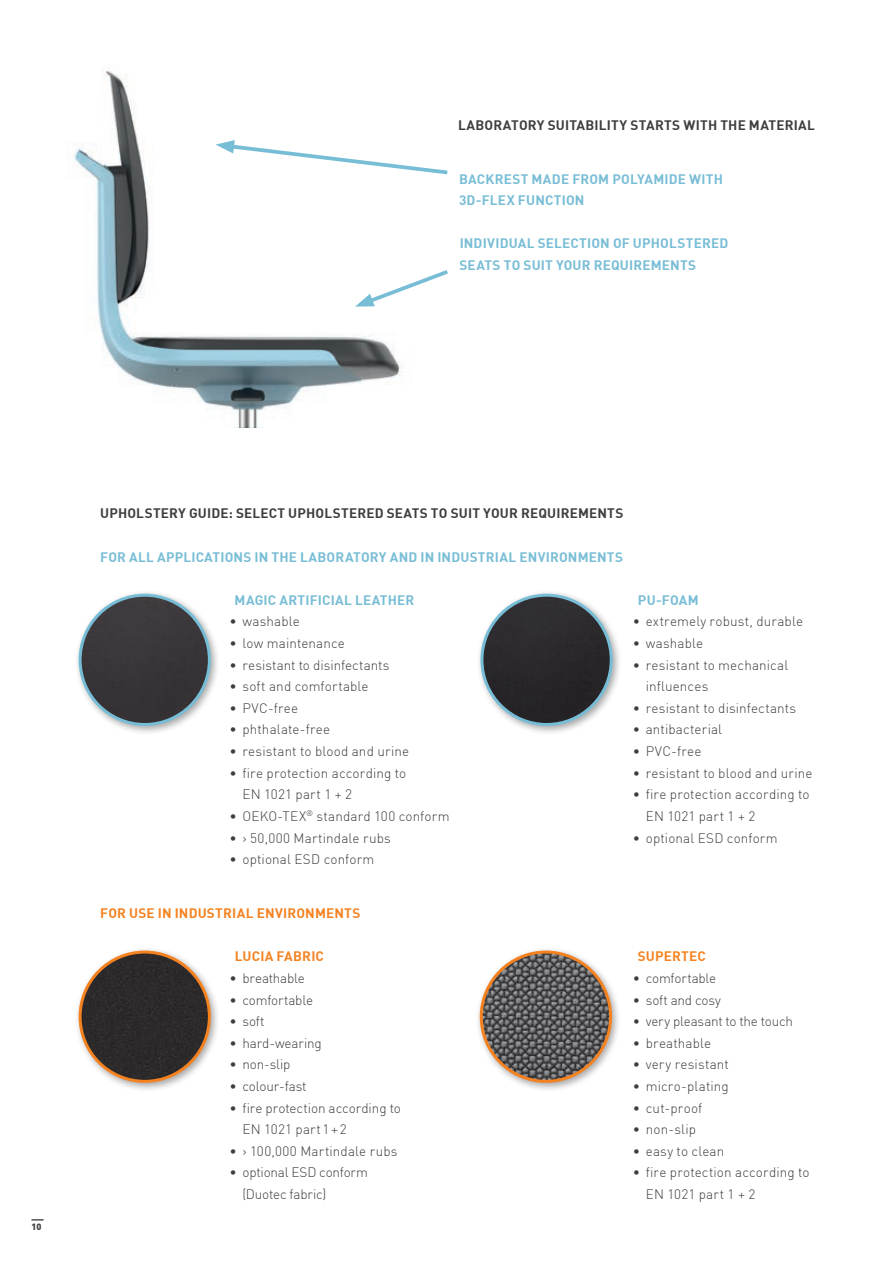
<style>
.page{position:relative;width:893px;height:1263px;background:#fff}
.page>*{position:absolute;margin:0;border:0;box-sizing:border-box;transform-origin:0 0}
.t1{font:300 13.5px/21.6px "DIN";letter-spacing:.01em;color:#3e3e3f}
.t2{font:700 13.5px/21.6px "DIN";letter-spacing:.015em;color:#78bdd6}
.t3{font:300 13.5px/21.6px "DIN";letter-spacing:-.015em;color:#3e3e3f}
.t4{font:700 13.5px "DIN";letter-spacing:.015em;color:#3e3e3f}
.t5{font:700 13.5px "DIN";letter-spacing:.015em;color:#f58220}
.t6{font:300 13.5px "DIN";letter-spacing:-.01em;color:#3e3e3f}
.t7{font:900 9px "DIN";color:#3e3e3f}
</style>
<div class="page">
<img style="left:74px;top:68px;width:328px;height:359px">
<div style="left:74px;top:946px;width:146px;height:146px;background:#231f20;opacity:.4"></div>
<div style="left:80px;top:952px;width:129px;height:129px;background:#2c2a2a;border-radius:65px"></div>
<div style="left:79px;top:950px;width:132px;height:133px;border:3px solid #f58220;border-radius:50%"></div>
<div style="left:475px;top:946px;width:146px;height:146px;background:#231f20;opacity:.4"></div>
<img style="left:481px;top:952px;width:130px;height:129px;border-radius:65px">
<div style="left:480px;top:950px;width:132px;height:133px;border:3px solid #f58220;border-radius:50%"></div>
<div style="left:74px;top:589px;width:146px;height:146px;background:#231f20;opacity:.4"></div>
<div style="left:80px;top:595px;width:129px;height:129px;background:#393539;border-radius:65px"></div>
<div style="left:79px;top:594px;width:132px;height:132px;border:3px solid #78bdd6;border-radius:50%"></div>
<div style="left:476px;top:589px;width:146px;height:146px;background:#231f20;opacity:.4"></div>
<div style="left:482px;top:595px;width:129px;height:129px;background:#2b282c;border-radius:65px"></div>
<div style="left:480px;top:594px;width:133px;height:132px;border:3px solid #78bdd6;border-radius:50%"></div>
<svg style="left:216px;top:140px;width:232px;height:37px"></svg>
<svg style="left:355px;top:267px;width:93px;height:40px"></svg>
<svg style="left:31px;top:1219px;width:13px;height:1px"></svg>
<p class="t4" style="left:458px;top:116px;width:358px">LABORATORY SUITABILITY STARTS WITH THE MATERIAL</p>
<p class="t2" style="left:459px;top:167px;width:265px">BACKREST MADE FROM POLYAMIDE WITH<br>3D-FLEX FUNCTION</p>
<p class="t2" style="left:459px;top:232px;width:270px">INDIVIDUAL SELECTION OF UPHOLSTERED<br>SEATS TO SUIT YOUR REQUIREMENTS</p>
<p class="t7" style="left:31px;top:1221px;width:11px">10</p>
<p class="t4" style="left:100px;top:505px;width:525px">UPHOLSTERY GUIDE: SELECT UPHOLSTERED SEATS TO SUIT YOUR REQUIREMENTS</p>
<p class="t2" style="left:100px;top:545px;width:524px">FOR ALL APPLICATIONS IN THE LABORATORY AND IN INDUSTRIAL ENVIRONMENTS</p>
<p class="t2" style="left:235px;top:589px;width:181px">MAGIC ARTIFICIAL LEATHER</p>
<p class="t1" style="left:230px;top:611px;width:72px">• washable</p>
<p class="t1" style="left:230px;top:632px;width:117px">• low maintenance</p>
<p class="t1" style="left:230px;top:654px;width:161px">• resistant to disinfectants</p>
<p class="t1" style="left:230px;top:675px;width:141px">• soft and comfortable</p>
<p class="t1" style="left:230px;top:697px;width:70px">• PVC-free</p>
<p class="t1" style="left:230px;top:719px;width:102px">• phthalate-free</p>
<p class="t1" style="left:230px;top:740px;width:181px">• resistant to blood and urine</p>
<p class="t1" style="left:242px;top:762px;width:165px;text-indent:-13px">• fire protection according to<br>EN 1021 part 1 + 2</p>
<p class="t1" style="left:230px;top:805px;width:221px">• OEKO-TEX<sup>®</sup> standard 100 conform</p>
<p class="t1" style="left:230px;top:827px;width:163px">• &gt; 50,000 Martindale rubs</p>
<p class="t1" style="left:230px;top:848px;width:146px">• optional ESD conform</p>
<p class="t2" style="left:638px;top:589px;width:62px">PU-FOAM</p>
<p class="t1" style="left:633px;top:611px;width:172px">• extremely robust, durable</p>
<p class="t1" style="left:633px;top:632px;width:72px">• washable</p>
<p class="t1" style="left:646px;top:654px;width:144px;text-indent:-13px">• resistant to mechanical influences</p>
<p class="t1" style="left:633px;top:697px;width:165px">• resistant to disinfectants</p>
<p class="t1" style="left:633px;top:719px;width:91px">• antibacterial</p>
<p class="t1" style="left:633px;top:740px;width:70px">• PVC-free</p>
<p class="t1" style="left:633px;top:762px;width:181px">• resistant to blood and urine</p>
<p class="t1" style="left:646px;top:783px;width:165px;text-indent:-13px">• fire protection according to<br>EN 1021 part 1 + 2</p>
<p class="t1" style="left:633px;top:827px;width:146px">• optional ESD conform</p>
<p class="t5" style="left:100px;top:904px;width:262px">FOR USE IN INDUSTRIAL ENVIRONMENTS</p>
<p class="t5" style="left:235px;top:947px;width:91px">LUCIA FABRIC</p>
<p class="t3" style="left:230px;top:967px;width:77px">• breathable</p>
<p class="t3" style="left:230px;top:989px;width:85px">• comfortable</p>
<p class="t1" style="left:230px;top:1010px;width:37px">• soft</p>
<p class="t6" style="left:230px;top:1034px;width:94px">• hard-wearing</p>
<p class="t1" style="left:230px;top:1053px;width:62px">• non-slip</p>
<p class="t3" style="left:230px;top:1075px;width:79px">• colour-fast</p>
<p class="t1" style="left:242px;top:1097px;width:160px;text-indent:-13px">• fire protection according to<br>EN 1021 part1+2</p>
<p class="t1" style="left:230px;top:1140px;width:169px">• &gt; 100,000 Martindale rubs</p>
<p class="t3" style="left:242px;top:1161px;width:127px;text-indent:-13px">• optional ESD conform (Duotec fabric)</p>
<p class="t5" style="left:638px;top:947px;width:70px">SUPERTEC</p>
<p class="t3" style="left:633px;top:967px;width:85px">• comfortable</p>
<p class="t3" style="left:633px;top:989px;width:90px">• soft and cosy</p>
<p class="t3" style="left:633px;top:1010px;width:162px">• very pleasant to the touch</p>
<p class="t1" style="left:633px;top:1032px;width:80px">• breathable</p>
<p class="t1" style="left:633px;top:1053px;width:97px">• very resistant</p>
<p class="t1" style="left:633px;top:1075px;width:97px">• micro-plating</p>
<p class="t1" style="left:633px;top:1097px;width:71px">• cut-proof</p>
<p class="t1" style="left:633px;top:1118px;width:65px">• non-slip</p>
<p class="t1" style="left:633px;top:1140px;width:93px">• easy to clean</p>
<p class="t1" style="left:646px;top:1161px;width:165px;text-indent:-13px">• fire protection according to<br>EN 1021 part 1 + 2</p>
</div>
